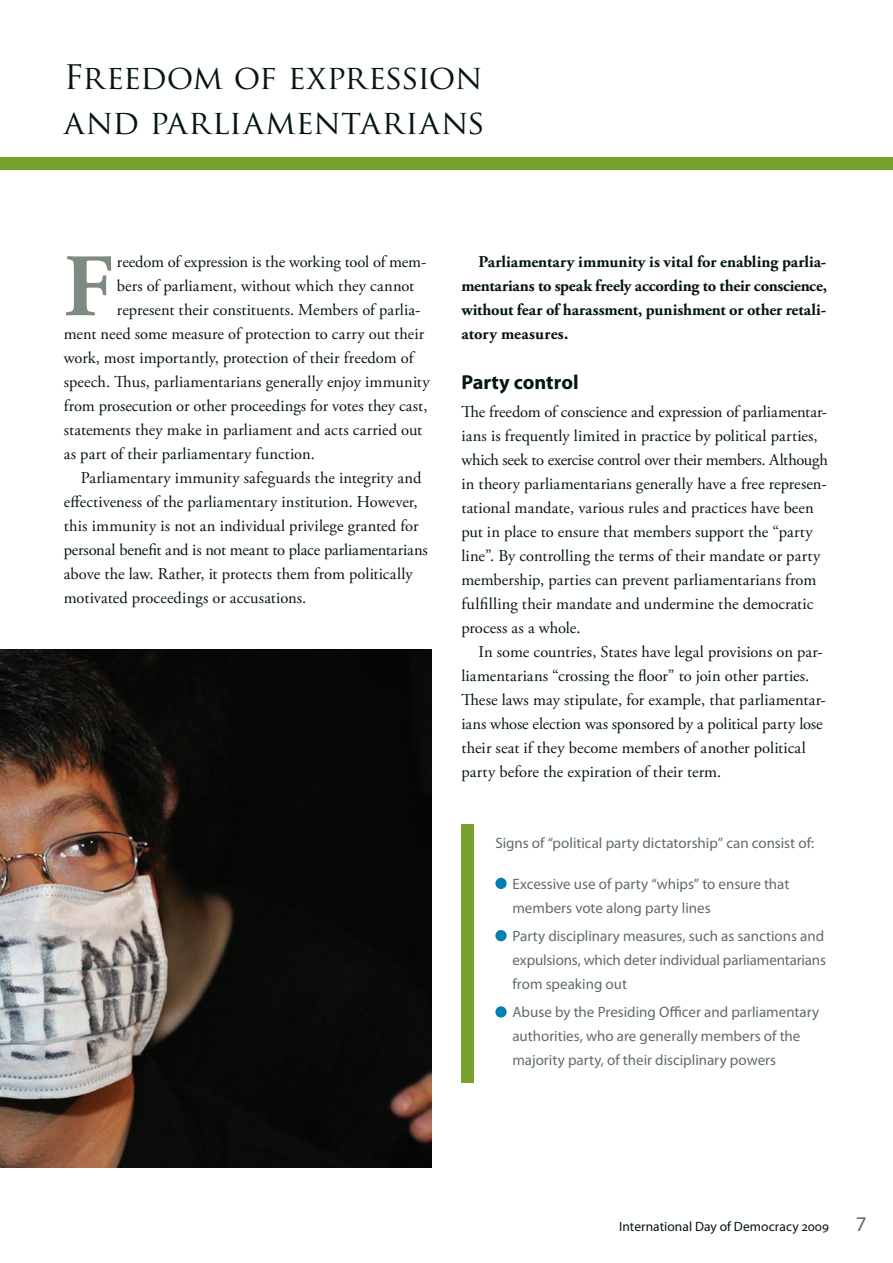
<style>
.page{position:relative;width:893px;height:1263px;background:#fff}
.page>*{position:absolute;margin:0;border:0;box-sizing:border-box;transform-origin:0 0}
.t1{font:700 88.95px "Adobe Garamond Pro";color:#7d8b80}
.t2{font:33px/45px "Trajan Pro";letter-spacing:-.015em;color:#05170c}
.t3{font:21px "Myriad Pro";color:#5f6e62}
.t4{font:700 20.25px "Myriad Pro";color:#05170c}
.t5{font:16.5px/24px "Adobe Garamond Pro";color:#05170c}
.t6{font:700 16.5px/24px "Adobe Garamond Pro";letter-spacing:-.005em;color:#05170c;text-align:justify}
.t7{font:15px/24px "Myriad Pro";color:#5f6e62}
.t8{font:13.5px "Myriad Pro";letter-spacing:.005em;color:#05170c}
</style>
<div class="page">
<div style="left:495px;top:878px;width:12px;height:11px;background:#007fb2;border-radius:50%"></div>
<div style="left:495px;top:930px;width:12px;height:11px;background:#007fb2;border-radius:50%"></div>
<div style="left:495px;top:1006px;width:12px;height:11px;background:#007fb2;border-radius:50%"></div>
<img style="left:0;top:650px;width:432px;height:517px">
<div style="left:0;top:157px;width:893px;height:13px;background:#78a22d"></div>
<div style="left:461px;top:824px;width:13px;height:258px;background:#78a22d"></div>
<h2 class="t2" style="left:64px;top:54px;width:423px">Freedom of expression and parliamentarians</h2>
<h1 class="t1" style="left:64px;top:235px;width:50px">F</h1>
<p class="t5" style="left:117px;top:250px;width:311px">reedom of expression is the working tool of mem-</p>
<p class="t5" style="left:117px;top:274px;width:299px">bers of parliament, without which they cannot</p>
<p class="t5" style="left:117px;top:298px;width:305px">represent their constituents. Members of parlia-</p>
<p class="t5" style="left:64px;top:322px;width:362px">ment need some measure of protection to carry out their</p>
<p class="t5" style="left:64px;top:346px;width:351px">work, most importantly, protection of their freedom of</p>
<p class="t5" style="left:64px;top:370px;width:367px">speech. Thus, parliamentarians generally enjoy immunity</p>
<p class="t5" style="left:64px;top:394px;width:365px">from prosecution or other proceedings for votes they cast,</p>
<p class="t5" style="left:64px;top:418px;width:360px">statements they make in parliament and acts carried out</p>
<p class="t5" style="left:64px;top:442px;width:252px">as part of their parliamentary function.</p>
<p class="t5" style="left:81px;top:467px;width:342px">Parliamentary immunity safeguards the integrity and</p>
<p class="t5" style="left:64px;top:491px;width:355px">effectiveness of the parliamentary institution. However,</p>
<p class="t5" style="left:64px;top:515px;width:356px">this immunity is not an individual privilege granted for</p>
<p class="t5" style="left:64px;top:539px;width:366px">personal benefit and is not meant to place parliamentarians</p>
<p class="t5" style="left:64px;top:563px;width:350px">above the law. Rather, it protects them from politically</p>
<p class="t5" style="left:64px;top:587px;width:244px">motivated proceedings or accusations.</p>
<p class="t6" style="left:461px;top:250px;width:367px;text-indent:17px">Parliamentary immunity is vital for enabling parlia&shy;mentarians to speak freely according to their conscience, without fear of harassment, punishment or other retali&shy;atory measures.</p>
<p class="t4" style="left:461px;top:369px;width:119px">Party control</p>
<p class="t5" style="left:461px;top:400px;width:368px">The freedom of conscience and expression of parliamentar&shy;ians is frequently limited in practice by political parties, which seek to exercise control over their members. Although in theory parliamentarians generally have a free represen&shy;tational mandate, various rules and practices have been put in place to ensure that members support the “party line”. By controlling the terms of their mandate or party membership, parties can prevent parliamentarians from fulfilling their mandate and undermine the democratic process as a whole.</p>
<p class="t5" style="left:461px;top:640px;width:366px;text-indent:17px">In some countries, States have legal provisions on par&shy;liamentarians “crossing the floor” to join other parties.<br>These laws may stipulate, for example, that parliamentar&shy;ians whose election was sponsored by a political party lose their seat if they become members of another political party before the expiration of their term.</p>
<p class="t7" style="left:495px;top:830px;width:320px">Signs of “political party dictatorship” can consist of:</p>
<p class="t7" style="left:512px;top:871px;width:278px">Excessive use of party “whips” to ensure that members vote along party lines</p>
<p class="t7" style="left:512px;top:924px;width:315px;text-align:justify">Party disciplinary measures, such as sanctions and expulsions, which deter individual parliamentarians from speaking out</p>
<p class="t7" style="left:512px;top:1000px;width:308px">Abuse by the Presiding Officer and parliamentary authorities, who are generally members of the majority party, of their disciplinary powers</p>
<p class="t8" style="left:619px;top:1218px;width:211px">International Day of Democracy 2009</p>
<p class="t3" style="left:856px;top:1211px;width:12px">7</p>
</div>
